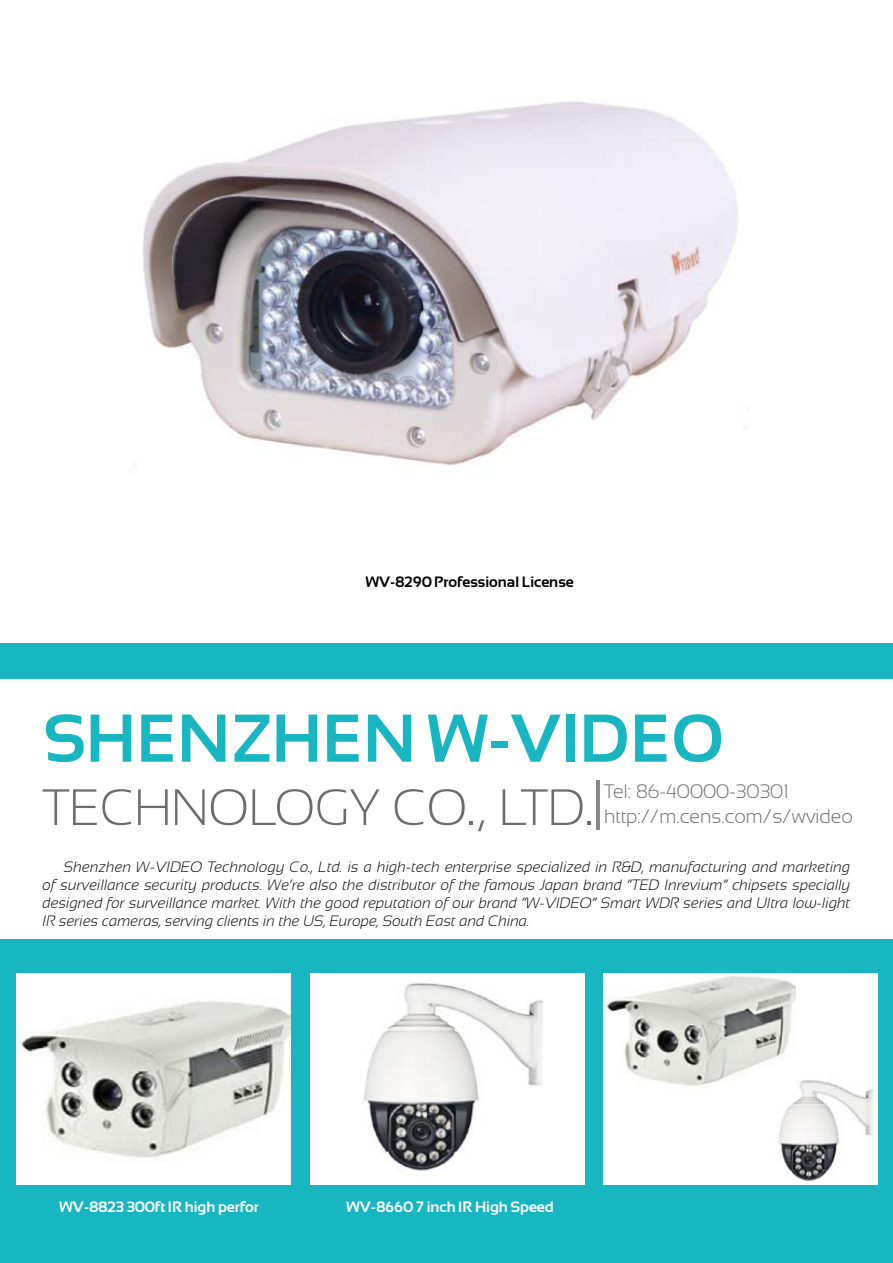
<style>
.page{position:relative;width:893px;height:1263px;background:#fff}
.page>*{position:absolute;margin:0;border:0;box-sizing:border-box;transform-origin:0 0}
.t1{font:700 67.5px "Sansation";color:#17b6c0}
.t2{font:300 51px "Sansation";color:#6d6c6c}
.t3{font:300 19.5px/25.5px "Sansation";color:#6d6c6c}
.t4{font:italic 300 15px/18px "Sansation";color:#000;text-align:justify}
.t5{font:700 15px "Sansation";color:#fff}
.t6{font:700 15px "Sansation";color:#000}
</style>
<div class="page">
<div style="left:0;top:643px;width:893px;height:620px;background:#17b6c0"></div>
<div style="left:0;top:679px;width:893px;height:259px;background:#fff"></div>
<div style="left:17px;top:973px;width:274px;height:212px;background:#fff"></div>
<div style="left:310px;top:973px;width:274px;height:212px;background:#fff"></div>
<div style="left:604px;top:973px;width:274px;height:212px;background:#fff"></div>
<hr style="left:596px;top:780px;width:3px;height:50px;background:#86888a">
<img style="left:142px;top:101px;width:596px;height:364px">
<img style="left:19px;top:1001px;width:272px;height:160px">
<img style="left:364px;top:983px;width:179px;height:188px">
<img style="left:778px;top:1080px;width:96px;height:101px">
<img style="left:604px;top:976px;width:192px;height:113px">
<p class="t6" style="left:366px;top:573px;width:210px">WV-8290 Professional License</p>
<h1 class="t1" style="left:43px;top:701px;width:683px">Shenzhen W-VIDEO</h1>
<h2 class="t2" style="left:43px;top:779px;width:552px">Technology Co., Ltd.</h2>
<h3 class="t3" style="left:604px;top:778px;width:250px">Tel: 86-40000-30301 http://m.cens.com/s/wvideo</h3>
<p class="t4" style="left:43px;top:858px;width:809px;text-indent:21px">Shenzhen W-VIDEO Technology Co., Ltd. is a high-tech enterprise specialized in R&amp;D, manufacturing and marketing of surveillance security products. We’re also the distributor of the famous Japan brand “TED Inrevium” chipsets specially designed for surveillance market. With the good reputation of our brand “W-VIDEO” Smart WDR series and Ultra low-light IR series cameras, serving clients in the US, Europe, South East and China.</p>
<p class="t5" style="left:60px;top:1199px;width:201px">WV-8823 300ft IR high perfor</p>
<p class="t5" style="left:346px;top:1199px;width:209px">WV-8660 7 inch IR High Speed</p>
</div>
